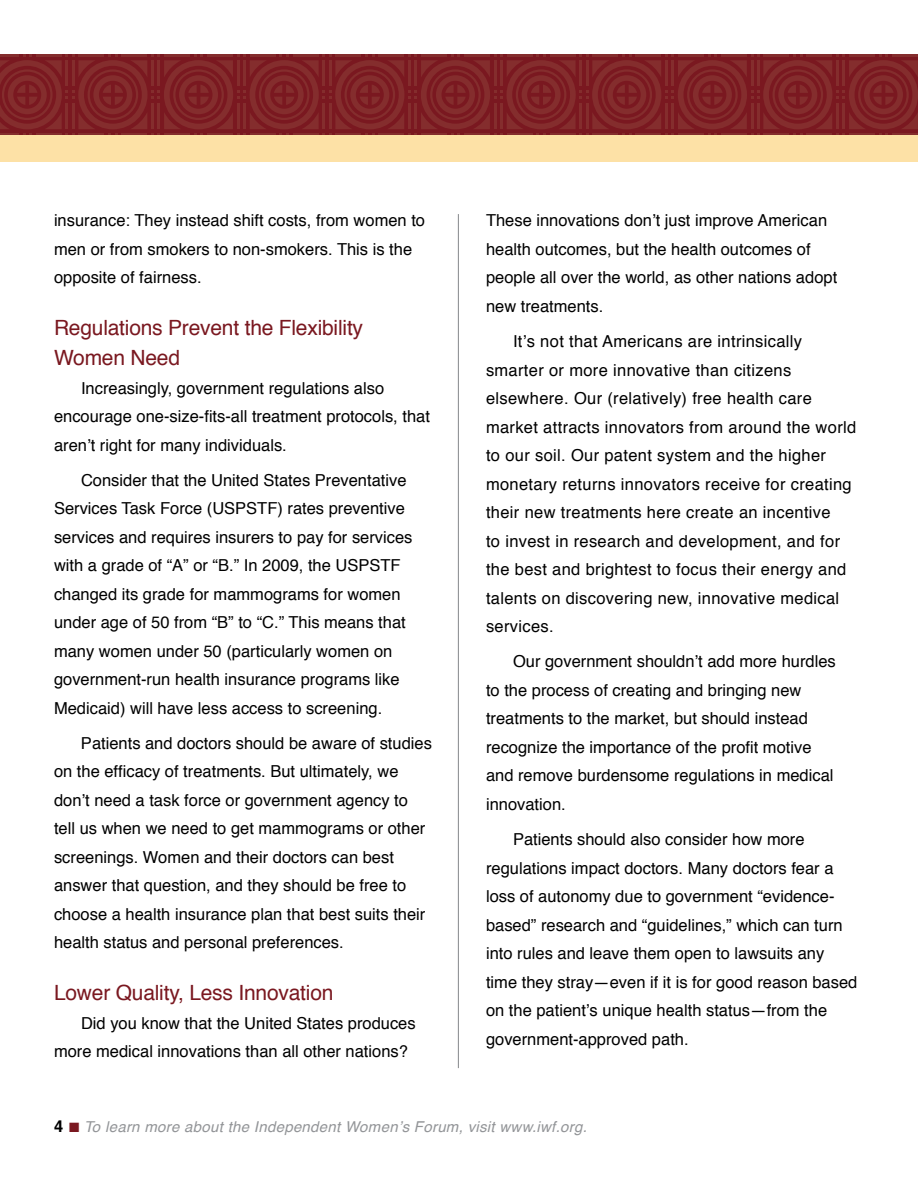
<style>
.page{position:relative;width:918px;height:1188px;background:#fff}
.page>*{position:absolute;margin:0;border:0;box-sizing:border-box;transform-origin:0 0}
.t1{font:21px/30px "Helvetica";letter-spacing:-.01em;color:#7a1820}
.t2{font:16.5px/28.5px "Helvetica";color:#000}
.t3{font:16.5px/28.5px "Helvetica";letter-spacing:.02em;color:#000}
.t4{font:italic 15px "Helvetica";letter-spacing:.02em;color:#939598}
.s1{font-weight:700;font-style:normal;font-size:16.5px;color:#000}
.s2{color:#7a1820}
</style>
<div class="page">
<hr style="left:458px;top:214px;width:1px;height:854px;background:#939598">
<svg style="left:0;top:54px;width:918px;height:81px"></svg>
<div style="left:0;top:135px;width:918px;height:27px;background:#fde1a6"></div>
<p class="t2" style="left:54px;top:207px;width:373px">insurance: They instead shift costs, from women to men or from smokers to non-smokers. This is the opposite of fairness.</p>
<p class="t1" style="left:54px;top:313px;width:311px">Regulations Prevent the Flexibility<br>Women Need</p>
<p class="t2" style="left:54px;top:374px;width:377px;text-indent:27px">Increasingly, government regulations also encourage one-size-fits-all treatment protocols, that aren’t right for many individuals.</p>
<p class="t2" style="left:54px;top:466px;width:354px;text-indent:27px">Consider that the U nited States Preventative<br>Services Task Force (US PSTF</p>
<p class="t2" style="left:54px;top:495px;width:360px;text-indent:223px">) rates preventive services and requires insurers to pay for services with a grade of “A” or “B.” In 2009, the US PSTF changed its grade for mammograms for women under age of 50 from “B” to “C.” This means that many women under 50 (particularly women on government-run health insurance programs like Medicaid) will have less access to screening.</p>
<p class="t2" style="left:54px;top:729px;width:379px;text-indent:27px">Patients and doctors should be aware of studies on the efficacy of treatments. But ultimately, we don’t need a task force or government agency to tell us when we need to get mammograms or other screenings. Women and their doctors can best answer that question, and they should be free to choose a health insurance plan that best suits their health status and personal preferences.</p>
<p class="t1" style="left:54px;top:978px;width:281px">Lower Quality, Less Innovation</p>
<p class="t2" style="left:54px;top:1009px;width:363px;text-indent:27px">Did you know that the U nited States produces more medical innovations than all other nations?</p>
<p class="t2" style="left:486px;top:207px;width:353px">These innovations don’t just improve American health outcomes, but the health outcomes of people all over the world, as other nations adopt new treatments.</p>
<p class="t3" style="left:486px;top:328px;width:372px;text-indent:27px">It’s not that Americans are intrinsically smarter or more innovative than citizens elsewhere. Our (relatively) free health care market attracts innovators from around the world to our soil. Our patent system and the higher monetary returns innovators receive for creating their new treatments here create an incentive<br>to invest in research and development, and for the best and brightest to focus their energy and talents on discovering new, innovative medical services.</p>
<p class="t2" style="left:486px;top:648px;width:351px;text-indent:27px">Our government shouldn’t add more hurdles to the process of creating and bringing new treatments to the market, but should instead recognize the importance of the profit motive and remove burdensome regulations in medical innovation.</p>
<p class="t2" style="left:486px;top:826px;width:373px;text-indent:27px">Patients should also consider how more regulations impact doctors. Many doctors fear a loss of autonomy due to government “evidence&shy;based” research and “guidelines,” which can turn into rules and leave them open to lawsuits any time they stray—even if it is for good reason based on the patient’s unique health status—from the government-approved path.</p>
<p class="t4" style="left:54px;top:1115px;width:535px"><span class="s1">4</span> <span class="s2">■</span> To learn more about the Independent Women’s Forum, visit www.iwf.org.</p>
</div>
